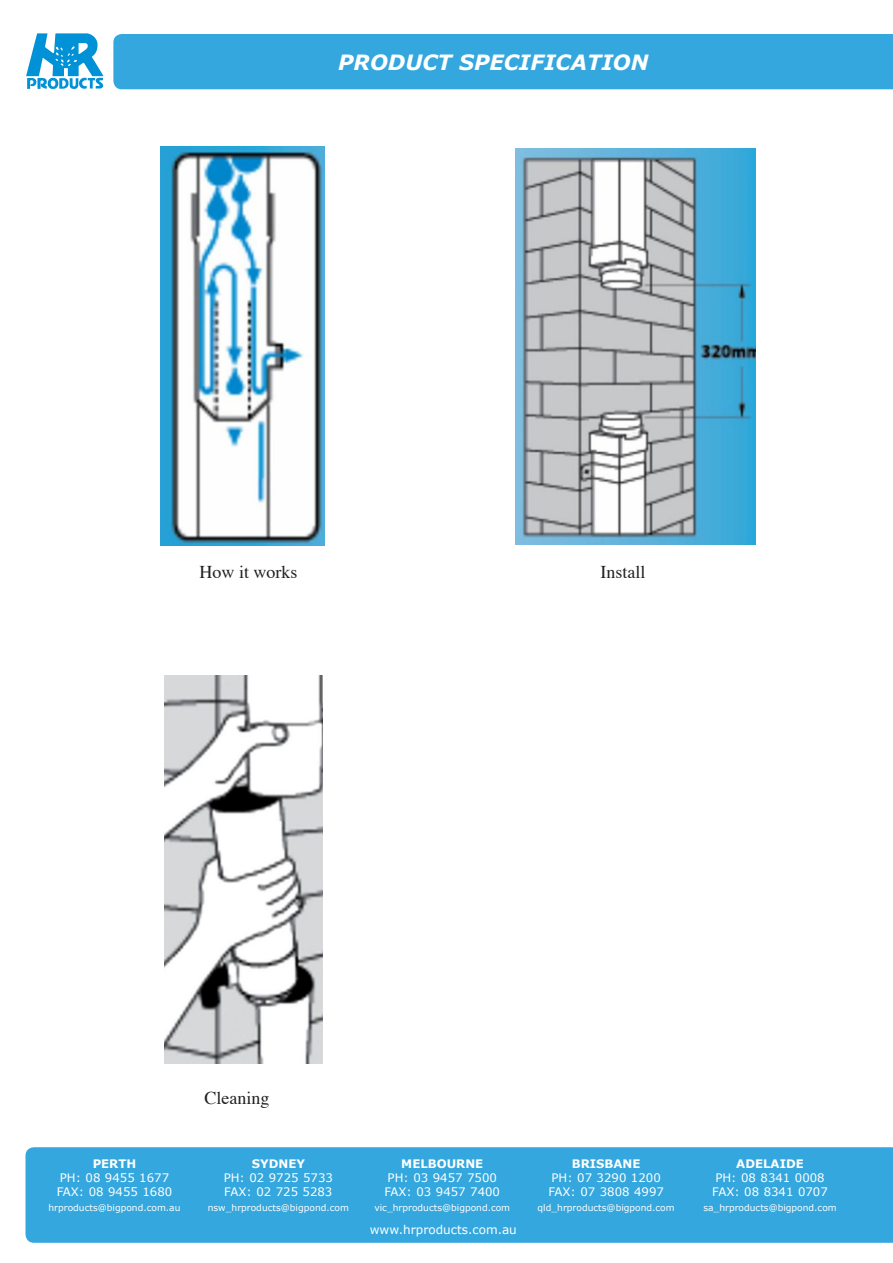
<style>
.page{position:relative;width:893px;height:1263px;background:#fff}
.page>*{position:absolute;margin:0;border:0;box-sizing:border-box;transform-origin:0 0}
.t1{font:italic 700 21px "Verdana";color:#fff}
.t2{font:18px "Times";color:#231f20}
.t3{font:12px "Verdana";color:#fff}
.t4{font:11.7px/14.2px "Verdana";color:#fff}
.t5{font:700 11.7px "Verdana";color:#fff}
.t6{font:9.15px "Verdana";color:#fff}
</style>
<div class="page">
<div style="left:113px;top:34px;width:780px;height:55px;background:#33a7de"></div>
<img style="left:26px;top:33px;width:78px;height:56px">
<div style="left:26px;top:1147px;width:867px;height:96px;background:#33a7de"></div>
<img style="left:161px;top:147px;width:164px;height:399px">
<img style="left:515px;top:148px;width:241px;height:396px">
<img style="left:164px;top:675px;width:158px;height:388px">
<h1 class="t1" style="left:338px;top:49px;width:312px">PRODUCT SPECIFICATION</h1>
<p class="t2" style="left:200px;top:555px;width:99px">How it works</p>
<p class="t2" style="left:600px;top:555px;width:46px">Install</p>
<p class="t5" style="left:93px;top:1156px;width:45px">PERTH</p>
<p class="t4" style="left:57px;top:1170px;width:117px">PH: 08 9455 1677<br>FAX: 08 9455 1680</p>
<p class="t6" style="left:49px;top:1202px;width:133px">hrproducts@bigpond.com.au</p>
<p class="t2" style="left:205px;top:1081px;width:66px">Cleaning</p>
<p class="t5" style="left:252px;top:1156px;width:55px">SYDNEY</p>
<p class="t4" style="left:224px;top:1170px;width:111px">PH: 02 9725 5733<br>FAX: 02 725 5283</p>
<p class="t6" style="left:208px;top:1202px;width:143px">nsw_hrproducts@bigpond.com</p>
<p class="t5" style="left:401px;top:1156px;width:84px">MELBOURNE</p>
<p class="t4" style="left:384px;top:1170px;width:117px">PH: 03 9457 7500<br>FAX: 03 9457 7400</p>
<p class="t6" style="left:374px;top:1202px;width:137px">vic_hrproducts@bigpond.com</p>
<p class="t3" style="left:370px;top:1222px;width:149px">www.hrproducts.com.au</p>
<p class="t5" style="left:572px;top:1156px;width:70px">BRISBANE</p>
<p class="t4" style="left:548px;top:1170px;width:117px">PH: 07 3290 1200<br>FAX: 07 3808 4997</p>
<p class="t6" style="left:538px;top:1202px;width:139px">qld_hrproducts@bigpond.com</p>
<p class="t5" style="left:736px;top:1156px;width:69px">ADELAIDE</p>
<p class="t4" style="left:712px;top:1170px;width:117px">PH: 08 8341 0008<br>FAX: 08 8341 0707</p>
<p class="t6" style="left:703px;top:1202px;width:135px">sa_hrproducts@bigpond.com</p>
</div>
